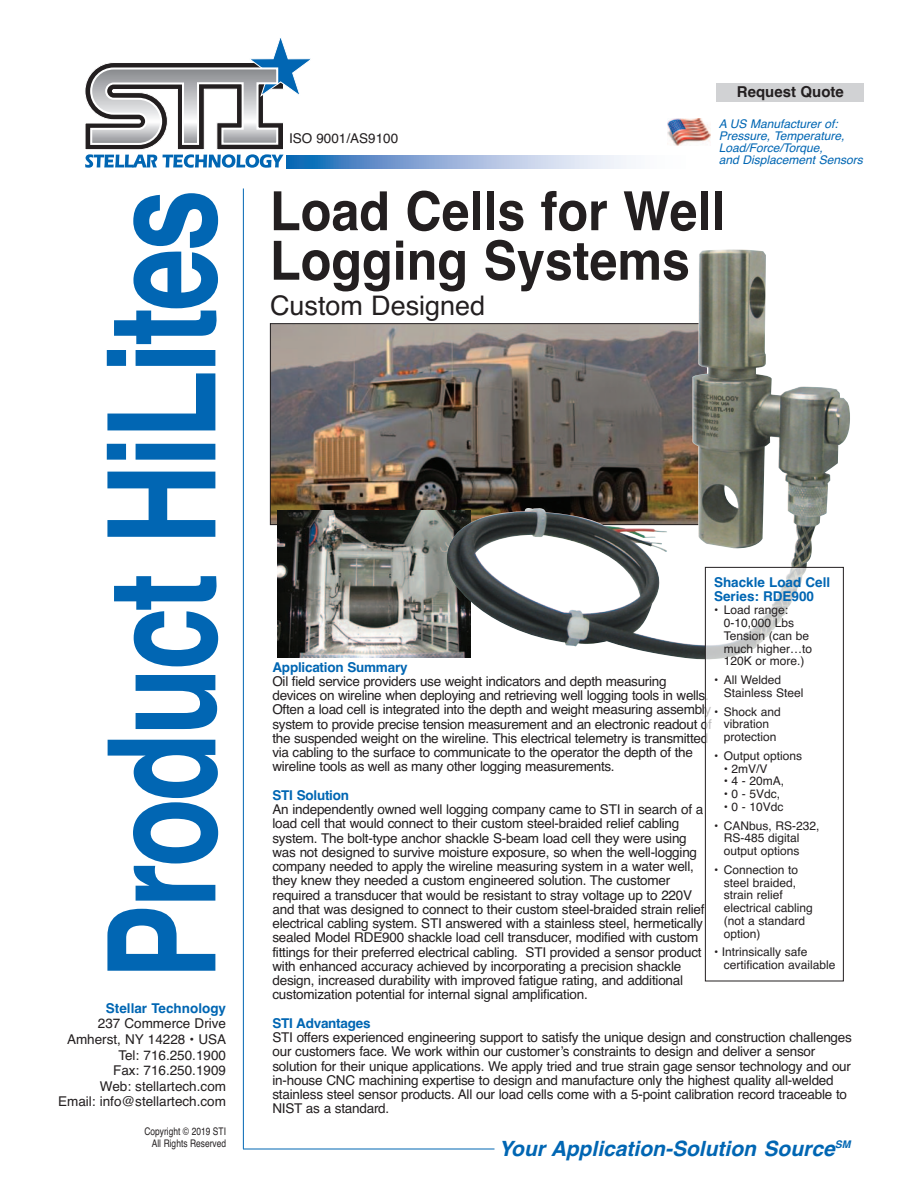
<style>
.page{position:relative;width:918px;height:1188px;background:#fff}
.page>*{position:absolute;margin:0;border:0;box-sizing:border-box;transform-origin:0 0}
.t1{font:700 150px "Helvetica";letter-spacing:-.03em;color:#0166b3;scale:.75 1}
.t2{font:700 54px "Helvetica";color:#231f20;scale:.93 1}
.t3{font:27px "Helvetica";color:#231f20}
.t4{font:italic 700 21px "Helvetica";color:#0166b3}
.t5{font:700 15px "Helvetica";color:#231f20}
.t6{font:13.5px/14.2px "Helvetica";letter-spacing:-.015em;color:#231f20}
.t7{font:700 13.5px/14px "Helvetica";letter-spacing:-.015em;color:#0166b3}
.t8{font:12px "Helvetica";color:#231f20}
.t9{font:italic 12px "Helvetica";color:#0166b3}
.t10{font:10.5px "Helvetica";color:#231f20;scale:.8 1}
</style>
<div class="page">
<img style="left:272px;top:325px;width:173px;height:198px">
<img style="left:278px;top:511px;width:167px;height:147px">
<img style="left:445px;top:249px;width:405px;height:411px">
<div style="left:706px;top:568px;width:137px;height:413px;background:#fff"></div>
<div style="left:705px;top:567px;width:139px;height:414px;border:1px solid #231f20"></div>
<hr style="left:243px;top:189px;width:1px;height:960px;background:#0166b3">
<hr style="left:243px;top:1149px;width:252px;height:1px;background:#0166b3">
<svg style="left:85px;top:38px;width:226px;height:130px"></svg>
<div style="left:717px;top:83px;width:147px;height:19px;background:#d1d2d4"></div>
<svg style="left:287px;top:155px;width:344px;height:13px;background:#93b3db"></svg>
<img style="left:667px;top:118px;width:44px;height:28px">
<p class="t1" style="left:108px;top:980px;width:1056px;rotate:-90deg">Product HiLites</p>
<p class="t7" style="left:106px;top:1003px;width:122px">Stellar Technology</p>
<p class="t6" style="left:98px;top:1018px;width:130px">237 Commerce Drive</p>
<p class="t6" style="left:67px;top:1033px;width:161px">Amherst, NY 14228 • USA</p>
<p class="t6" style="left:118px;top:1049px;width:109px">Tel: 716.250.1900</p>
<p class="t6" style="left:113px;top:1064px;width:114px">Fax: 716.250.1909</p>
<p class="t6" style="left:100px;top:1080px;width:128px">Web: stellartech.com</p>
<p class="t6" style="left:58px;top:1096px;width:169px">Email: info@stellartech.com</p>
<p class="t10" style="left:144px;top:1127px;width:103px">Copyright © 2019 STI</p>
<p class="t10" style="left:152px;top:1139px;width:94px">All Rights Reserved</p>
<p class="t6" style="left:289px;top:133px;width:111px">ISO 9001/AS9100</p>
<p class="t5" style="left:737px;top:86px;width:109px">Request Quote</p>
<p class="t9" style="left:719px;top:119px;width:121px">A US Manufacturer of:</p>
<p class="t9" style="left:719px;top:131px;width:127px">Pressure, Temperature,</p>
<p class="t9" style="left:719px;top:143px;width:106px">Load/Force/Torque,</p>
<p class="t9" style="left:719px;top:155px;width:146px">and Displacement Sensors</p>
<p class="t2" style="left:270px;top:191px;width:491px">Load Cells for Well</p>
<p class="t2" style="left:270px;top:241px;width:453px">Logging Systems</p>
<p class="t3" style="left:270px;top:296px;width:217px">Custom Designed</p>
<p class="t7" style="left:714px;top:577px;width:118px">Shackle Load Cell<br>Series: RDE900</p>
<p class="t8" style="left:714px;top:606px;width:76px">• Load range:</p>
<p class="t8" style="left:724px;top:618px;width:72px">0-10,000 Lbs</p>
<p class="t8" style="left:724px;top:631px;width:87px">Tension (can be</p>
<p class="t8" style="left:724px;top:644px;width:90px">much higher…to</p>
<p class="t8" style="left:724px;top:657px;width:82px">120K or more.)</p>
<p class="t8" style="left:714px;top:675px;width:69px">• All Welded</p>
<p class="t8" style="left:724px;top:688px;width:81px">Stainless Steel</p>
<p class="t8" style="left:714px;top:707px;width:68px">• Shock and</p>
<p class="t8" style="left:724px;top:720px;width:47px">vibration</p>
<p class="t8" style="left:724px;top:732px;width:54px">protection</p>
<p class="t8" style="left:714px;top:751px;width:90px">• Output options</p>
<p class="t8" style="left:724px;top:764px;width:45px">• 2mV/V</p>
<p class="t8" style="left:724px;top:777px;width:62px">• 4 - 20mA,</p>
<p class="t8" style="left:724px;top:789px;width:58px">• 0 - 5Vdc,</p>
<p class="t8" style="left:724px;top:802px;width:61px">• 0 - 10Vdc</p>
<p class="t8" style="left:714px;top:821px;width:107px">• CANbus, RS-232,</p>
<p class="t8" style="left:724px;top:834px;width:77px">RS-485 digital</p>
<p class="t8" style="left:724px;top:846px;width:77px">output options</p>
<p class="t8" style="left:714px;top:865px;width:86px">• Connection to</p>
<p class="t8" style="left:724px;top:878px;width:74px">steel braided,</p>
<p class="t8" style="left:724px;top:891px;width:61px">strain relief</p>
<p class="t8" style="left:724px;top:903px;width:91px">electrical cabling</p>
<p class="t8" style="left:724px;top:916px;width:83px">(not a standard</p>
<p class="t8" style="left:724px;top:929px;width:38px">option)</p>
<p class="t8" style="left:714px;top:948px;width:95px">• Intrinsically safe</p>
<p class="t8" style="left:724px;top:960px;width:113px">certification available</p>
<p class="t7" style="left:272px;top:661px;width:137px">Application Summary</p>
<p class="t6" style="left:272px;top:675px;width:441px">Oil field service providers use weight indicators and depth measuring devices on wireline when deploying and retrieving well logging tools in wells.<br>Often a load cell is integrated into the depth and weight measuring assembly system to provide precise tension measurement and an electronic readout of the suspended weight on the wireline. This electrical telemetry is transmitted via cabling to the surface to communicate to the operator the depth of the wireline tools as well as many other logging measurements.</p>
<p class="t7" style="left:272px;top:789px;width:78px">STI Solution</p>
<p class="t6" style="left:272px;top:804px;width:434px">An independently owned well logging company came to STI in search of a load cell that would connect to their custom steel-braided relief cabling system. The bolt-type anchor shackle S-beam load cell they were using was not designed to survive moisture exposure, so when the well-logging company needed to apply the wireline measuring system in a water well, they knew they needed a custom engineered solution. The customer required a transducer that would be resistant to stray voltage up to 220V and that was designed to connect to their custom steel-braided strain relief electrical cabling system. STI answered with a stainless steel, hermetically sealed Model RDE900 shackle load cell transducer, modified with custom fittings for their preferred electrical cabling. STI provided a sensor product with enhanced accuracy achieved by incorporating a precision shackle design, increased durability with improved fatigue rating, and additional customization potential for internal signal amplification.</p>
<p class="t7" style="left:272px;top:1017px;width:100px">STI Advantages</p>
<p class="t6" style="left:272px;top:1032px;width:581px">STI offers experienced engineering support to satisfy the unique design and construction challenges our customers face. We work within our customer’s constraints to design and deliver a sensor solution for their unique applications. We apply tried and true strain gage sensor technology and our in-house CNC machining expertise to design and manufacture only the highest quality all-welded stainless steel sensor products. All our load cells come with a 5-point calibration record traceable to NIST as a standard.</p>
<p class="t4" style="left:499px;top:1141px;width:353px">Your Application-Solution Source<sup>SM</sup></p>
</div>
